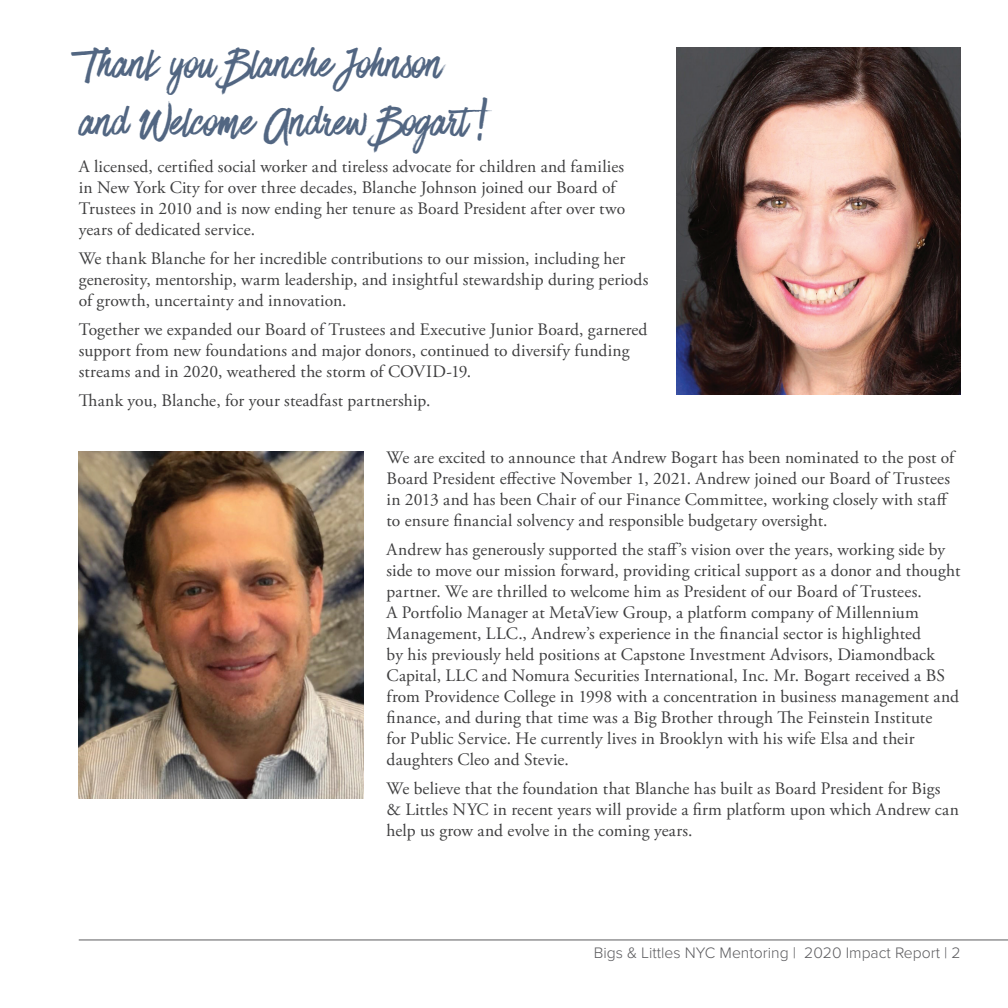
<style>
.page{position:relative;width:1008px;height:1008px;background:#fff}
.page>*{position:absolute;margin:0;border:0;box-sizing:border-box;transform-origin:0 0}
.t1{font:49px/58.8px "Have Heart One";letter-spacing:.015em;color:#526682}
.body_copy{font:17.5px/21px "Adobe Garamond Pro";letter-spacing:.005em;color:#3e3e3f}
.t2{font:300 15.75px "Proxima Nova";color:#5c5c5f}
</style>
<div class="page">
<hr style="left:79px;top:940px;width:929px;height:1px;background:#5c5c5f">
<img style="left:676px;top:47px;width:285px;height:348px">
<img style="left:79px;top:451px;width:284px;height:348px">
<h2 class="t1" style="left:79px;top:39px;width:427px">Thank you Blanche Johnson<br>and Welcome Andrew Bogart!</h2>
<p class="body_copy" style="left:79px;top:157px;width:548px">A licensed, certified social worker and tireless advocate for children and families in New York City for over three decades, Blanche Johnson joined our Board of Trustees in 2010 and is now ending her tenure as Board President after over two years of dedicated service.</p>
<p class="body_copy" style="left:79px;top:249px;width:571px">We thank Blanche for her incredible contributions to our mission, including her generosity, mentorship, warm leadership, and insightful stewardship during periods of growth, uncertainty and innovation.</p>
<p class="body_copy" style="left:79px;top:319px;width:570px">Together we expanded our Board of Trustees and Executive Junior Board, garnered support from new foundations and major donors, continued to diversify funding streams and in 2020, weathered the storm of COVID-19.</p>
<p class="body_copy" style="left:79px;top:390px;width:353px">Thank you, Blanche, for your steadfast partnership.</p>
<p class="body_copy" style="left:387px;top:448px;width:569px">We are excited to announce that Andrew Bogart has been nominated to the post of Board President effective November 1, 2021. Andrew joined our Board of Trustees in 2013 and has been Chair of our Finance Committee, working closely with staff to ensure financial solvency and responsible budgetary oversight.</p>
<p class="body_copy" style="left:387px;top:540px;width:575px">Andrew has generously supported the staff’s vision over the years, working side by side to move our mission forward, providing critical support as a donor and thought partner. We are thrilled to welcome him as President of our Board of Trustees.<br>A Portfolio Manager at MetaView Group, a platform company of Millennium Management, LLC., Andrew’s experience in the financial sector is highlighted<br>by his previously held positions at Capstone Investment Advisors, Diamondback Capital, LLC and Nomura Securities International, Inc. Mr. Bogart received a BS from Providence College in 1998 with a concentration in business management and finance, and during that time was a Big Brother through The Feinstein Institute<br>for Public Service. He currently lives in Brooklyn with his wife Elsa and their daughters Cleo and Stevie.</p>
<p class="body_copy" style="left:387px;top:779px;width:574px">We believe that the foundation that Blanche has built as Board President for Bigs &amp; Littles NYC in recent years will provide a firm platform upon which Andrew can help us grow and evolve in the coming years.</p>
<p class="t2" style="left:594px;top:941px;width:368px">Bigs &amp; Littles NYC Mentoring | 2020 Impact Report | 2</p>
</div>
